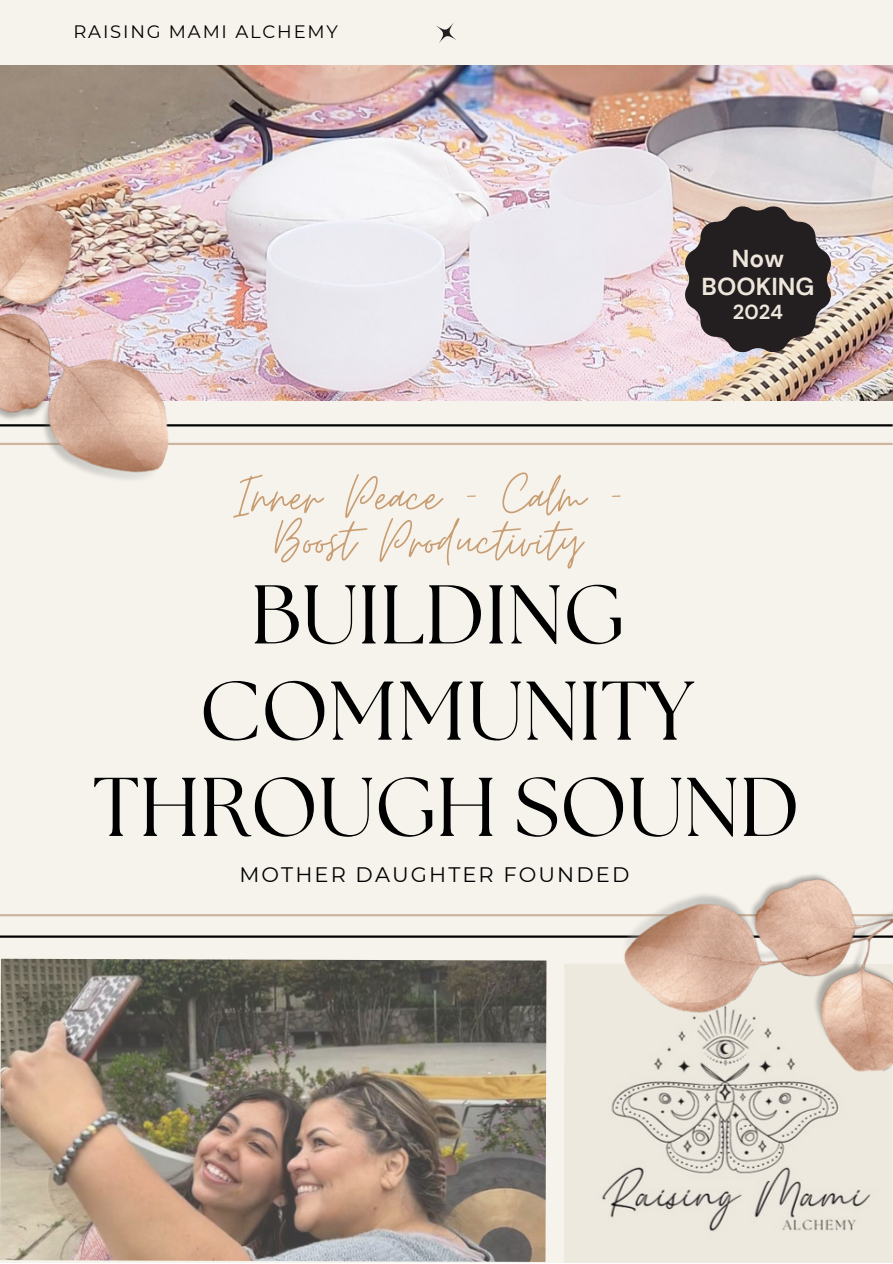
<style>
.page{position:relative;width:893px;height:1264px;background:#fff}
.page>*{position:absolute;margin:0;border:0;box-sizing:border-box;transform-origin:0 0}
.t1{font:83.1px/96.1px "The Seasons";color:#000;text-align:center}
.t2{font:63.75px "Moon Time";color:#c89d72}
.t3{font:700 24.45px/27.5px "DM Sans";color:#eee6db;text-align:center}
.t4{font:21px "Montserrat";letter-spacing:.1em;color:#000}
.t5{font:700 20.25px "DM Sans";color:#eee6db}
.t6{font:18px "Montserrat";letter-spacing:.1em;color:#000}
</style>
<div class="page">
<div style="left:0;top:0;width:892px;height:1262px;background:#f6f3ec"></div>
<hr style="left:0;top:424px;width:892px;height:2px;background:#000">
<hr style="left:0;top:443px;width:892px;height:2px;background:#cdb59d">
<hr style="left:0;top:935px;width:892px;height:2px;background:#000">
<hr style="left:0;top:914px;width:892px;height:2px;background:#cdb59d">
<img style="left:0;top:958px;width:546px;height:303px">
<img style="left:0;top:65px;width:892px;height:335px">
<img style="left:564px;top:964px;width:328px;height:298px">
<svg style="left:685px;top:206px;width:145px;height:146px;background:#4f4847"></svg>
<svg style="left:436px;top:23px;width:21px;height:20px"></svg>
<img style="left:0;top:147px;width:228px;height:333px">
<img style="left:610px;top:874px;width:282px;height:276px">
<p class="t6" style="left:73px;top:21px;width:266px">RAISING MAMI ALCHEMY</p>
<p class="t2" style="left:233px;top:458px;width:391px">Inner Peace - Calm -</p>
<p class="t2" style="left:274px;top:502px;width:308px">Boost Productivity</p>
<p class="t3" style="left:701px;top:245px;width:114px">Now<br>BOOKING</p>
<p class="t5" style="left:732px;top:299px;width:52px">2024</p>
<p class="t1" style="left:250px;top:572px;width:375px">BUILDING</p>
<p class="t1" style="left:93px;top:668px;width:708px">COMMUNITY<br>THROUGH SOUND</p>
<p class="t4" style="left:239px;top:862px;width:391px">MOTHER DAUGHTER FOUNDED</p>
</div>
